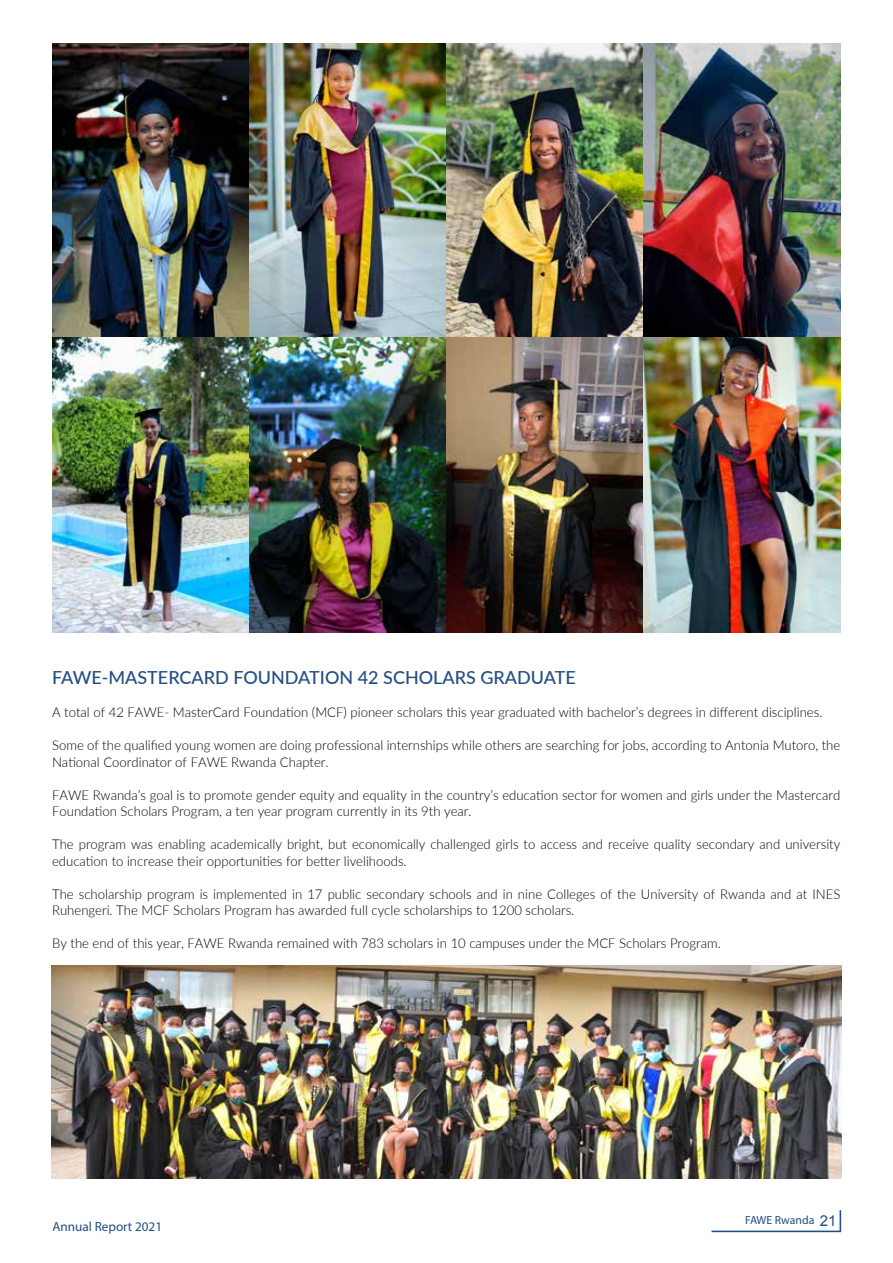
<style>
.page{position:relative;width:893px;height:1263px;background:#fff}
.page>*{position:absolute;margin:0;border:0;box-sizing:border-box;transform-origin:0 0}
.t1{font:500 18px "Lato";color:#224e81}
.t2{font:300 13.5px/16.5px "Lato";color:#010101}
.t3{font:13.2px "Myriad Pro";color:#224e81}
.t4{font:11.7px "Myriad Pro";color:#224e81}
.s1{font-family:"Arial";font-size:15px}
</style>
<div class="page">
<img style="left:52px;top:43px;width:789px;height:590px">
<svg style="left:712px;top:1210px;width:129px;height:22px"></svg>
<img style="left:52px;top:965px;width:789px;height:213px">
<h1 class="t1" style="left:52px;top:665px;width:525px">FAWE-MASTERCARD FOUNDATION 42 SCHOLARS GRADUATE</h1>
<p class="t2" style="left:52px;top:704px;width:772px">A total of 42 FAWE- MasterCard Foundation (MCF) pioneer scholars this year graduated with bachelor’s degrees in different disciplines.</p>
<p class="t2" style="left:52px;top:737px;width:790px">Some of the qualified young women are doing professional internships while others are searching for jobs, according to Antonia Mutoro, the<br>National Coordinator of FAWE Rwanda Chapter.</p>
<p class="t2" style="left:52px;top:786px;width:790px">FAWE Rwanda’s goal is to promote gender equity and equality in the country’s education sector for women and girls under the Mastercard<br>Foundation Scholars Program, a ten year program currently in its 9th year.</p>
<p class="t2" style="left:52px;top:836px;width:790px">The program was enabling academically bright, but economically challenged girls to access and receive quality secondary and university education to increase their opportunities for better livelihoods.</p>
<p class="t2" style="left:52px;top:885px;width:790px">The scholarship program is implemented in 17 public secondary schools and in nine Colleges of the University of Rwanda and at INES<br>Ruhengeri. The MCF Scholars Program has awarded full cycle scholarships to 1200 scholars.</p>
<p class="t2" style="left:52px;top:935px;width:670px">By the end of this year, FAWE Rwanda remained with 783 scholars in 10 campuses under the MCF Scholars Program.</p>
<p class="t3" style="left:52px;top:1219px;width:111px">Annual Report 2021</p>
<p class="t4" style="left:745px;top:1213px;width:93px">FAWE Rwanda <span class="s1">21</span></p>
</div>
